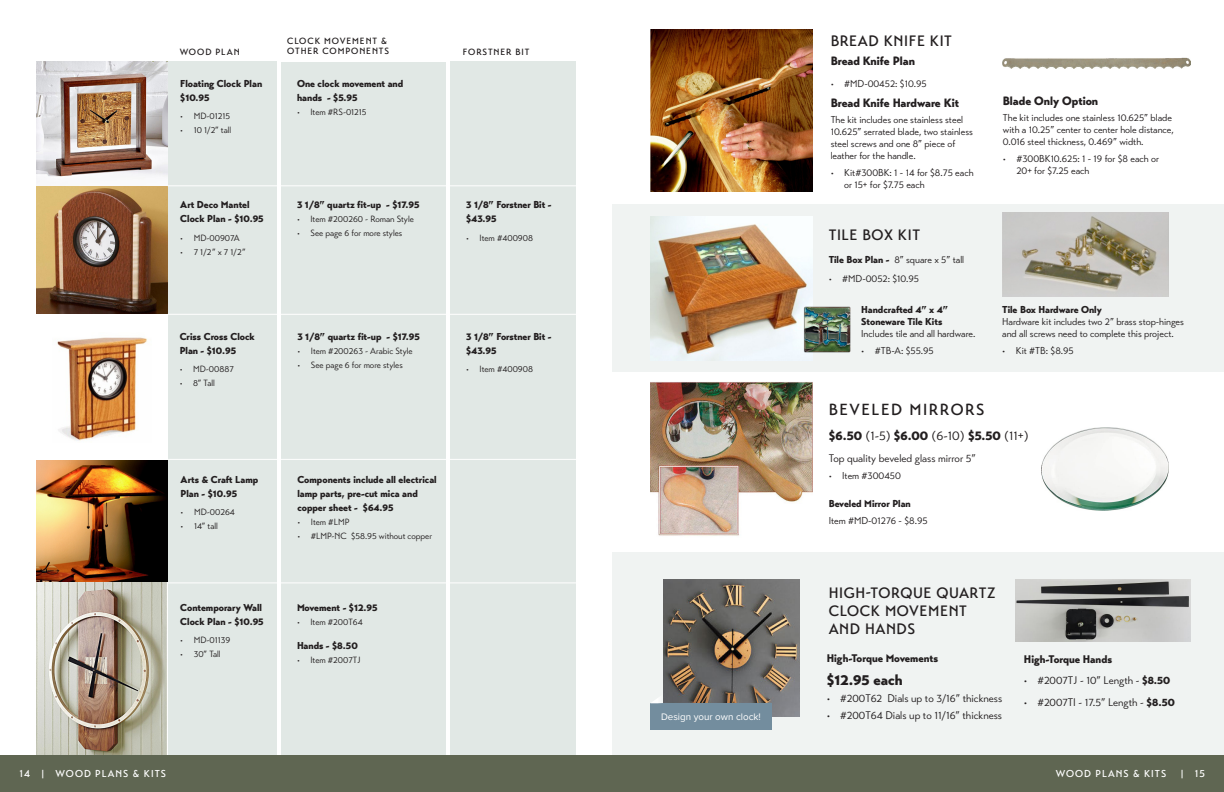
<style>
.page{position:relative;width:1224px;height:792px;background:#fff}
.page>*{position:absolute;margin:0;border:0;box-sizing:border-box;transform-origin:0 0}
.t1{font:500 16px "Transat";letter-spacing:.1em;color:#231f20}
.t2{font:500 15px/18px "Transat";letter-spacing:.04em;color:#231f20}
.t3{font:900 15px "Transat";color:#231f20}
.t4{font:13px "Transat Standard";color:#231f20}
.t5{font:900 12px "Transat";color:#231f20}
.t6{font:11px "Transat Standard";color:#231f20}
.t7{font:900 11px "Transat";color:#231f20}
.t8{font:10px/12px "Transat Standard";color:#231f20}
.t9{font:900 10px/14px "Transat";color:#231f20}
.t10{font:500 10px "Transat";letter-spacing:.1em;color:#fff}
.t11{font:9.8px "Proxima Nova";color:#fff}
.t12{font:9px "Transat Standard";color:#231f20}
.t13{font:500 9px/10.8px "Transat";letter-spacing:.1em;color:#231f20}
.s1{font-family:"Transat";font-weight:900}
</style>
<div class="page">
<div style="left:612px;top:553px;width:612px;height:210px;background:#f0f3f2"></div>
<div style="left:612px;top:205px;width:612px;height:167px;background:#f0f3f2"></div>
<img style="left:650px;top:29px;width:163px;height:163px">
<img style="left:1003px;top:57px;width:187px;height:12px">
<img style="left:650px;top:216px;width:163px;height:144px">
<img style="left:1002px;top:213px;width:167px;height:83px">
<img style="left:803px;top:307px;width:47px;height:47px">
<img style="left:650px;top:382px;width:163px;height:154px">
<img style="left:663px;top:580px;width:137px;height:137px">
<img style="left:1016px;top:580px;width:174px;height:62px">
<div style="left:650px;top:703px;width:122px;height:27px;background:#738d9e"></div>
<svg style="left:652px;top:698px;width:7px;height:5px"></svg>
<div style="left:152px;top:62px;width:125px;height:694px;background:#e1e8e5"></div>
<div style="left:450px;top:62px;width:126px;height:694px;background:#e1e8e5"></div>
<div style="left:281px;top:62px;width:164px;height:693px;background:#e1e8e5"></div>
<img style="left:36px;top:62px;width:132px;height:253px">
<div style="left:36px;top:315px;width:132px;height:145px;background:#fff"></div>
<img style="left:57px;top:337px;width:90px;height:104px">
<img style="left:36px;top:460px;width:132px;height:122px">
<img style="left:36px;top:582px;width:132px;height:173px">
<hr style="left:168px;top:185px;width:408px;height:1px;background:#fff">
<hr style="left:168px;top:314px;width:408px;height:1px;background:#fff">
<hr style="left:168px;top:459px;width:408px;height:1px;background:#fff">
<hr style="left:168px;top:582px;width:408px;height:1px;background:#fff">
<div style="left:0;top:755px;width:1224px;height:37px;background:#5f6652"></div>
<img style="left:1041px;top:427px;width:128px;height:83px">
<p class="t13" style="left:287px;top:35px;width:103px">CLOCK MOVEMENT &amp;<br>OTHER COMPONENTS</p>
<p class="t13" style="left:180px;top:46px;width:62px">WOOD PLAN</p>
<p class="t13" style="left:463px;top:46px;width:68px">FORSTNER BIT</p>
<p class="t9" style="left:180px;top:76px;width:84px">Floating Clock Plan $10.95</p>
<p class="t12" style="left:180px;top:111px;width:51px">• MD-01215</p>
<p class="t12" style="left:180px;top:125px;width:53px">• 10 1/2” tall</p>
<p class="t9" style="left:180px;top:198px;width:85px">Art Deco Mantel<br>Clock Plan - $10.95</p>
<p class="t12" style="left:180px;top:232px;width:61px">• MD-00907A</p>
<p class="t12" style="left:180px;top:246px;width:67px">• 7 1/2” x 7 1/2”</p>
<p class="t9" style="left:180px;top:329px;width:77px">Criss Cross Clock<br>Plan - $10.95</p>
<p class="t12" style="left:180px;top:364px;width:56px">• MD-00887</p>
<p class="t12" style="left:180px;top:378px;width:37px">• 8” Tall</p>
<p class="t9" style="left:297px;top:76px;width:108px">One clock movement and hands - $5.95</p>
<p class="t12" style="left:297px;top:106px;width:71px">• Item #RS-01215</p>
<p class="t9" style="left:297px;top:198px;width:124px">3 1/8” quartz fit-up - $17.95</p>
<p class="t12" style="left:297px;top:214px;width:118px">• Item #200260 - Roman Style</p>
<p class="t12" style="left:297px;top:228px;width:107px">• See page 6 for more styles</p>
<p class="t9" style="left:297px;top:329px;width:124px">3 1/8” quartz fit-up - $17.95</p>
<p class="t12" style="left:297px;top:345px;width:117px">• Item #200263 - Arabic Style</p>
<p class="t12" style="left:297px;top:359px;width:107px">• See page 6 for more styles</p>
<p class="t9" style="left:466px;top:198px;width:87px">3 1/8” Forstner Bit - $43.95</p>
<p class="t12" style="left:466px;top:232px;width:68px">• Item #400908</p>
<p class="t9" style="left:466px;top:329px;width:87px">3 1/8” Forstner Bit - $43.95</p>
<p class="t12" style="left:466px;top:364px;width:68px">• Item #400908</p>
<p class="t9" style="left:181px;top:472px;width:79px">Arts &amp; Craft Lamp<br>Plan - $10.95</p>
<p class="t12" style="left:181px;top:507px;width:56px">• MD-00264</p>
<p class="t12" style="left:181px;top:521px;width:39px">• 14” tall</p>
<p class="t9" style="left:180px;top:600px;width:85px">Contemporary Wall<br>Clock Plan - $10.95</p>
<p class="t12" style="left:180px;top:635px;width:52px">• MD-01139</p>
<p class="t12" style="left:180px;top:649px;width:42px">• 30” Tall</p>
<p class="t9" style="left:297px;top:473px;width:141px">Components include all electrical lamp parts, pre-cut mica and copper sheet - $64.95</p>
<p class="t12" style="left:297px;top:517px;width:53px">• Item #LMP</p>
<p class="t12" style="left:297px;top:531px;width:136px">• #LMP-NC $58.95 without copper</p>
<p class="t9" style="left:297px;top:600px;width:82px">Movement - $12.95</p>
<p class="t12" style="left:297px;top:616px;width:67px">• Item #200T64</p>
<p class="t9" style="left:297px;top:639px;width:62px">Hands - $8.50</p>
<p class="t12" style="left:297px;top:655px;width:65px">• Item #2007TJ</p>
<p class="t11" style="left:661px;top:709px;width:101px">Design your own clock!</p>
<p class="t2" style="left:831px;top:31px;width:123px">BREAD KNIFE KIT</p>
<p class="t5" style="left:831px;top:54px;width:86px">Bread Knife Plan</p>
<p class="t8" style="left:831px;top:78px;width:97px">• #MD-00452: $10.95</p>
<p class="t5" style="left:831px;top:95px;width:130px">Bread Knife Hardware Kit</p>
<p class="t8" style="left:831px;top:114px;width:144px">The kit includes one stainless steel<br>10.625” serrated blade, two stainless steel screws and one 8” piece of leather for the handle.</p>
<p class="t8" style="left:844px;top:167px;width:131px;text-indent:-14px">• Kit#300BK: 1 - 14 for $8.75 each or 15+ for $7.75 each</p>
<p class="t2" style="left:829px;top:226px;width:93px">TILE BOX KIT</p>
<p class="t8" style="left:829px;top:254px;width:137px"><span class="s1">Tile Box Plan -</span> 8” square x 5” tall</p>
<p class="t8" style="left:829px;top:273px;width:92px">• #MD-0052: $10.95</p>
<p class="t9" style="left:861px;top:304px;width:88px;line-height:12px">Handcrafted 4” x 4”<br>Stoneware Tile Kits</p>
<p class="t8" style="left:861px;top:328px;width:116px">Includes tile and all hardware.</p>
<p class="t8" style="left:861px;top:345px;width:74px">• #TB-A: $55.95</p>
<p class="t5" style="left:1003px;top:93px;width:97px">Blade Only Option</p>
<p class="t8" style="left:1003px;top:112px;width:172px">The kit includes one stainless 10.625” blade with a 10.25” center to center hole distance,<br>0.016 steel thickness, 0.469” width.</p>
<p class="t8" style="left:1016px;top:153px;width:144px;text-indent:-14px">• #300BK10.625: 1 - 19 for $8 each or<br>20+ for $7.25 each</p>
<p class="t9" style="left:1002px;top:303px;width:101px">Tile Box Hardware Only</p>
<p class="t8" style="left:1002px;top:316px;width:183px">Hardware kit includes two 2” brass stop-hinges and all screws need to complete this project.</p>
<p class="t8" style="left:1002px;top:345px;width:73px">• Kit #TB: $8.95</p>
<p class="t1" style="left:829px;top:400px;width:157px">BEVELED MIRRORS</p>
<p class="t4" style="left:829px;top:428px;width:201px"><span class="s1">$6.50</span> (1-5) <span class="s1">$6.00</span> (6-10) <span class="s1">$5.50</span> (11+)</p>
<p class="t6" style="left:829px;top:452px;width:149px">Top quality beveled glass mirror 5”</p>
<p class="t8" style="left:829px;top:469px;width:74px">• Item #300450</p>
<p class="t9" style="left:829px;top:497px;width:84px">Beveled Mirror Plan</p>
<p class="t8" style="left:829px;top:514px;width:100px">Item #MD-01276 - $8.95</p>
<p class="t2" style="left:829px;top:584px;width:168px">HIGH-TORQUE QUARTZ<br>CLOCK MOVEMENT<br>AND HANDS</p>
<p class="t7" style="left:827px;top:652px;width:113px">High-Torque Movements</p>
<p class="t3" style="left:827px;top:670px;width:77px">$12.95 each</p>
<p class="t6" style="left:827px;top:692px;width:177px">• #200T62 Dials up to 3/16” thickness</p>
<p class="t6" style="left:827px;top:709px;width:177px">• #200T64 Dials up to 11/16” thickness</p>
<p class="t7" style="left:1024px;top:652px;width:90px">High-Torque Hands</p>
<p class="t6" style="left:1024px;top:674px;width:148px">• #2007TJ - 10” Length - <span class="s1">$8.50</span></p>
<p class="t6" style="left:1024px;top:696px;width:152px">• #2007TI - 17.5” Length - <span class="s1">$8.50</span></p>
<p class="t10" style="left:20px;top:767px;width:148px">14 | WOOD PLANS &amp; KITS</p>
<p class="t10" style="left:1056px;top:767px;width:112px">WOOD PLANS &amp; KITS</p>
<p class="t10" style="left:1181px;top:767px;width:26px">| 15</p>
</div>
